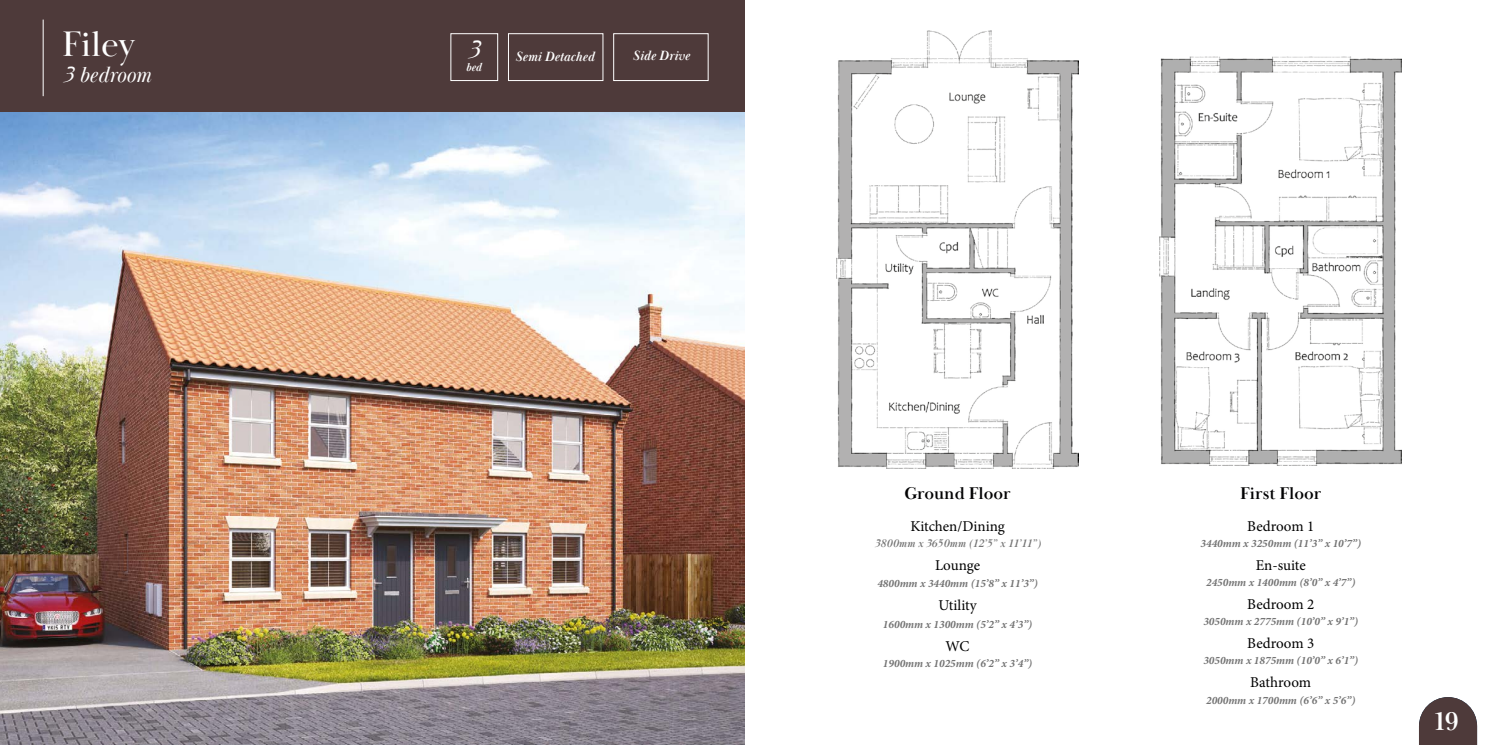
<style>
.page{position:relative;width:1489px;height:745px;background:#fff}
.page>*{position:absolute;margin:0;border:0;box-sizing:border-box;transform-origin:0 0}
.t1{font:36.5px "Baskerville Display PT";letter-spacing:-.005em;color:#fff}
.t2{font:700 26.25px "Baskerville Display PT";color:#fff}
.t3{font:italic 25.62px "Baskerville Display PT";color:#fff}
.t4{font:italic 22.5px "Baskerville Display PT";color:#fff}
.t5{font:700 17.5px "Baskerville Display PT";color:#020203}
.t6{font:15px "Minion Pro";color:#000}
.t7{font:italic 700 13.75px "Baskerville Display PT";color:#fff}
.t8{font:italic 700 11.88px "Baskerville Display PT";color:#fff}
.t9{font:italic 700 11.25px "Minion Pro";color:#747474}
.t10{font:italic 700 11.25px "Baskerville Display PT";color:#747474}
</style>
<div class="page">
<img style="left:0;top:112px;width:744px;height:632px">
<div style="left:0;top:0;width:744px;height:112px;background:#4e3a3a"></div>
<div style="left:613px;top:33px;width:95px;height:48px;border:1px solid #fff"></div>
<div style="left:450px;top:33px;width:48px;height:48px;border:1px solid #fff"></div>
<div style="left:508px;top:33px;width:95px;height:48px;border:1px solid #fff"></div>
<hr style="left:43px;top:20px;width:1px;height:76px;background:#fff">
<img style="left:836px;top:30px;width:242px;height:438px">
<img style="left:1159px;top:56px;width:242px;height:409px">
<svg style="left:1419px;top:697px;width:57px;height:47px;background:#635252"></svg>
<h1 class="t1" style="left:62px;top:22px;width:74px">Filey</h1>
<h3 class="t4" style="left:62px;top:62px;width:90px">3 bedroom</h3>
<h3 class="t3" style="left:466px;top:35px;width:15px">3</h3>
<p class="t8" style="left:465px;top:60px;width:17px">bed</p>
<p class="t7" style="left:515px;top:49px;width:81px">Semi Detached</p>
<p class="t7" style="left:632px;top:47px;width:59px">Side Drive</p>
<h3 class="t5" style="left:904px;top:482px;width:108px">Ground Floor</h3>
<h3 class="t6" style="left:910px;top:515px;width:96px">Kitchen/Dining</h3>
<p class="t10" style="left:874px;top:536px;width:167px">3800mm x 3650mm (12’5” x 11’11”)</p>
<h3 class="t6" style="left:935px;top:554px;width:47px">Lounge</h3>
<p class="t9" style="left:877px;top:575px;width:162px">4800mm x 3440mm (15’8” x 11’3”)</p>
<h3 class="t6" style="left:938px;top:595px;width:40px">Utility</h3>
<p class="t9" style="left:882px;top:615px;width:151px">1600mm x 1300mm (5’2” x 4’3”)</p>
<h3 class="t6" style="left:945px;top:635px;width:25px">WC</h3>
<p class="t9" style="left:882px;top:654px;width:151px">1900mm x 1025mm (6’2” x 3’4”)</p>
<h3 class="t5" style="left:1239px;top:482px;width:83px">First Floor</h3>
<h3 class="t6" style="left:1247px;top:515px;width:69px">Bedroom 1</h3>
<p class="t9" style="left:1200px;top:535px;width:162px">3440mm x 3250mm (11’3” x 10’7”)</p>
<h3 class="t6" style="left:1255px;top:554px;width:52px">En-suite</h3>
<p class="t9" style="left:1205px;top:574px;width:151px">2450mm x 1400mm (8’0” x 4’7”)</p>
<h3 class="t6" style="left:1247px;top:593px;width:69px">Bedroom 2</h3>
<p class="t9" style="left:1203px;top:613px;width:156px">3050mm x 2775mm (10’0” x 9’1”)</p>
<h3 class="t6" style="left:1247px;top:633px;width:69px">Bedroom 3</h3>
<p class="t9" style="left:1203px;top:652px;width:156px">3050mm x 1875mm (10’0” x 6’1”)</p>
<h3 class="t6" style="left:1250px;top:672px;width:62px">Bathroom</h3>
<p class="t9" style="left:1205px;top:691px;width:151px">2000mm x 1700mm (6’6” x 5’6”)</p>
<h2 class="t2" style="left:1434px;top:705px;width:26px">19</h2>
</div>
